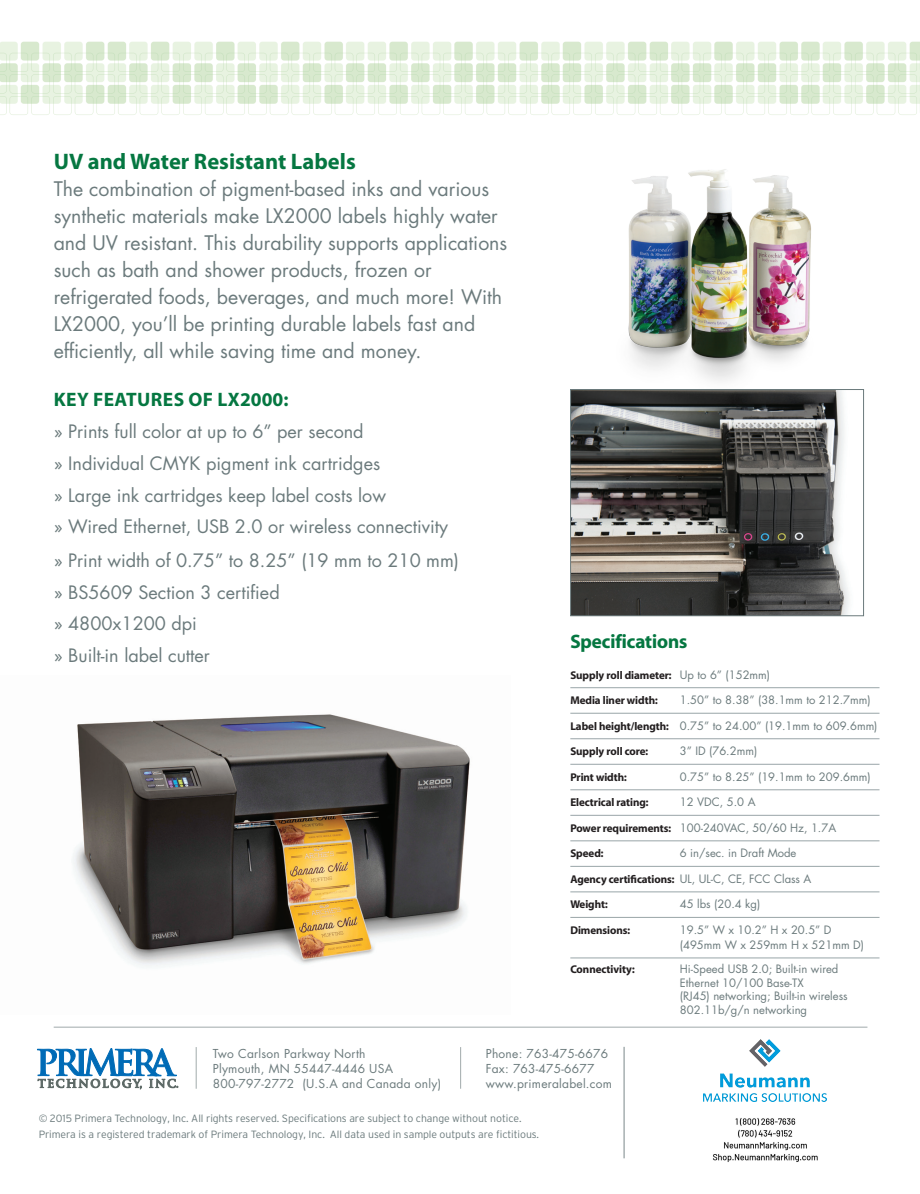
<style>
.page{position:relative;width:920px;height:1194px;background:#fff}
.page>*{position:absolute;margin:0;border:0;box-sizing:border-box;transform-origin:0 0}
.t1{font:700 22.5px "Myriad Pro";color:#057741}
.t2{font:19.5px/27px "Futura";color:#6b7a7c}
.t3{font:700 19.5px "Myriad Pro";letter-spacing:.02em;color:#057741}
.t4{font:19.5px "Myriad Headline";color:#057741}
.t5{font:18px/32px "Futura";color:#6b7a7c}
.t6{font:12px/15px "Futura";letter-spacing:.02em;color:#6b7a7c}
.t7{font:11.25px/13.5px "Futura";color:#6b7a7c}
.t8{font:11.25px "Myriad Headline";color:#231f20}
.t9{font:300 10.5px/15.9px "Interstate";letter-spacing:-.01em;color:#6b7a7c}
.s1{font-family:"Futura";color:#6b7a7c}
.s2{font-family:"Myriad Headline";color:#231f20}
</style>
<div class="page">
<img style="left:73px;top:714px;width:397px;height:253px">
<img style="left:0;top:41px;width:920px;height:74px">
<img style="left:572px;top:169px;width:277px;height:445px">
<div style="left:570px;top:389px;width:294px;height:227px;border:1px solid #6b7a7c"></div>
<hr style="left:54px;top:1026px;width:813px;height:1px;background:#6b7a7c">
<svg style="left:37px;top:1048px;width:141px;height:40px"></svg>
<hr style="left:196px;top:1046px;width:1px;height:42px;background:#6b7a7c">
<hr style="left:460px;top:1046px;width:1px;height:42px;background:#6b7a7c">
<hr style="left:570px;top:687px;width:309px;height:1px;background:#99a5a8">
<hr style="left:570px;top:712px;width:309px;height:1px;background:#99a5a8">
<hr style="left:570px;top:738px;width:309px;height:1px;background:#99a5a8">
<hr style="left:570px;top:763px;width:309px;height:1px;background:#99a5a8">
<hr style="left:570px;top:789px;width:309px;height:1px;background:#99a5a8">
<hr style="left:570px;top:814px;width:309px;height:1px;background:#99a5a8">
<hr style="left:570px;top:840px;width:309px;height:1px;background:#99a5a8">
<hr style="left:570px;top:865px;width:309px;height:1px;background:#99a5a8">
<hr style="left:570px;top:891px;width:309px;height:1px;background:#99a5a8">
<hr style="left:570px;top:916px;width:309px;height:1px;background:#99a5a8">
<hr style="left:570px;top:957px;width:309px;height:1px;background:#99a5a8">
<hr style="left:623px;top:1046px;width:1px;height:111px;background:#6b7a7c">
<img style="left:703px;top:1039px;width:124px;height:61px">
<img style="left:713px;top:1118px;width:105px;height:44px">
<h1 class="t1" style="left:54px;top:146px;width:303px">UV and Water Resistant Labels</h1>
<p class="t2" style="left:54px;top:175px;width:455px">The combination of pigment-based inks and various synthetic materials make LX2000 labels highly water and UV resistant. This durability supports applications such as bath and shower products, frozen or refrigerated foods, beverages, and much more! With LX2000, you’ll be printing durable labels fast and efficiently, all while saving time and money.</p>
<h2 class="t3" style="left:54px;top:386px;width:236px">KEY FEATURES OF LX2000:</h2>
<p class="t5" style="left:54px;top:415px;width:407px">» Prints full color at up to 6” per second<br>» Individual CMYK pigment ink cartridges<br>» Large ink cartridges keep label costs low<br>» Wired Ethernet, USB 2.0 or wireless connectivity » Print width of 0.75” to 8.25” (19 mm to 210 mm) » BS5609 Section 3 certified<br>» 4800x1200 dpi<br>» Built-in label cutter</p>
<h2 class="t4" style="left:570px;top:631px;width:118px">Specifications</h2>
<p class="t8" style="left:570px;top:669px;width:201px">Supply roll diameter: <span class="s1">Up to 6” (152mm)</span></p>
<p class="t8" style="left:570px;top:694px;width:89px">Media liner width:</p>
<p class="t7" style="left:680px;top:693px;width:192px">1.50” to 8.38” (38.1mm to 212.7mm)</p>
<p class="t7" style="left:570px;top:718px;width:309px"><span class="s2">Label height/length:</span> 0.75” to 24.00” (19.1mm to 609.6mm)</p>
<p class="t8" style="left:570px;top:745px;width:79px">Supply roll core:</p>
<p class="t7" style="left:680px;top:744px;width:79px">3” ID (76.2mm)</p>
<p class="t8" style="left:570px;top:771px;width:58px">Print width:</p>
<p class="t7" style="left:680px;top:769px;width:192px">0.75” to 8.25” (19.1mm to 209.6mm)</p>
<p class="t8" style="left:570px;top:796px;width:80px">Electrical rating:</p>
<p class="t7" style="left:680px;top:795px;width:77px">12 VDC, 5.0 A</p>
<p class="t7" style="left:570px;top:820px;width:267px"><span class="s2">Power requirements:</span> 100-240VAC, 50/60 Hz, 1.7A</p>
<p class="t8" style="left:570px;top:847px;width:35px">Speed:</p>
<p class="t7" style="left:680px;top:846px;width:118px">6 in/sec. in Draft Mode</p>
<p class="t8" style="left:570px;top:873px;width:243px">Agency certifications: <span class="s1">UL, UL-C, CE, FCC Class A</span></p>
<p class="t8" style="left:570px;top:898px;width:39px">Weight:</p>
<p class="t7" style="left:680px;top:897px;width:82px">45 lbs (20.4 kg)</p>
<p class="t8" style="left:570px;top:924px;width:62px">Dimensions:</p>
<p class="t7" style="left:680px;top:921px;width:186px;line-height:15px">19.5” W x 10.2” H x 20.5” D (495mm W x 259mm H x 521mm D)</p>
<p class="t8" style="left:570px;top:963px;width:66px">Connectivity:</p>
<p class="t7" style="left:680px;top:961px;width:169px">Hi-Speed USB 2.0; Built-in wired<br>Ethernet 10/100 Base-TX<br>(RJ45) networking; Built-in wireless<br>802.11b/g/n networking</p>
<p class="t6" style="left:213px;top:1045px;width:230px">Two Carlson Parkway North<br>Plymouth, MN 55447-4446 USA<br>800-797-2772 (U.S.A and Canada only)</p>
<p class="t6" style="left:486px;top:1045px;width:128px">Phone: 763-475-6676<br>Fax: 763-475-6677 www.primeralabel.com</p>
<p class="t9" style="left:39px;top:1109px;width:502px">© 2015 Primera Technology, Inc. All rights reserved. Specifications are subject to change without notice.<br>Primera is a registered trademark of Primera Technology, Inc. All data used in sample outputs are fictitious.</p>
</div>
